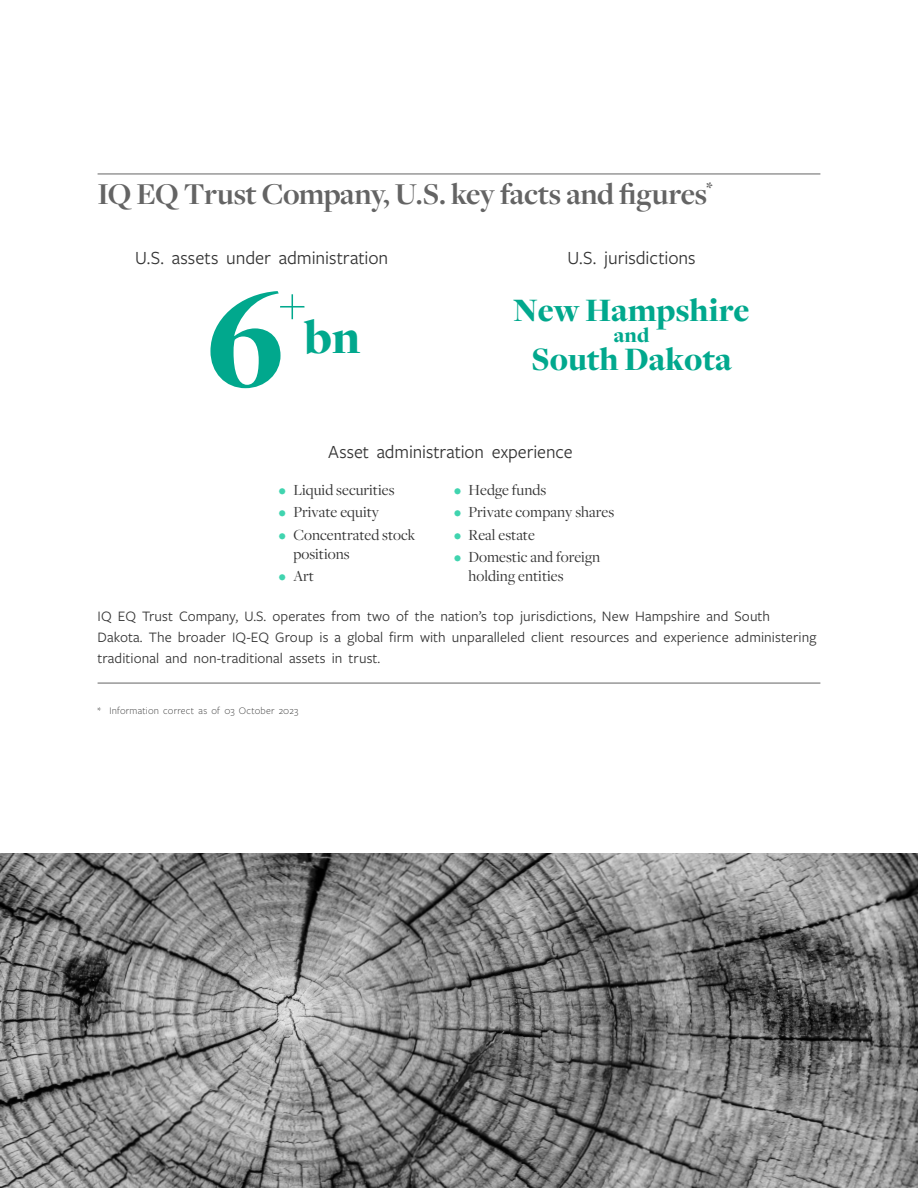
<style>
.page{position:relative;width:918px;height:1188px;background:#fff}
.page>*{position:absolute;margin:0;border:0;box-sizing:border-box;transform-origin:0 0}
.t1{font:900 142.05px "Freight Disp Pro";color:#01a88d}
.t2{font:900 59.1px "Freight Disp Pro";color:#01a88d}
.t3{font:900 50.1px "Freight Disp Pro";color:#01a88d}
.t4{font:900 34.05px "Freight Disp Pro";color:#01a88d}
.t5{font:700 31.5px "Freight Disp Pro";letter-spacing:-.015em;color:#646464}
.t6{font:900 21.75px "Freight Disp Pro";color:#01a88d}
.t7{font:19.2px "Freight Sans Pro";letter-spacing:-.005em;color:#333}
.t8{font:16.05px/19.2px "Freight Disp Pro";color:#333}
.t9{font:15px/21px "Freight Sans Pro";letter-spacing:.005em;color:#333}
.t10{font:300 10.5px "Freight Sans Pro";letter-spacing:.015em;color:#333}
.s1{color:#40d4af}
</style>
<div class="page">
<img style="left:0;top:853px;width:918px;height:335px">
<hr style="left:98px;top:174px;width:722px;height:1px;background:#646464">
<hr style="left:98px;top:683px;width:722px;height:1px;background:#646464">
<h3 class="t5" style="left:98px;top:173px;width:617px">IQ EQ Trust Company, U.S. key facts and figures<sup>*</sup></h3>
<p class="t7" style="left:135px;top:245px;width:255px">U.S. assets under administration</p>
<p class="t7" style="left:567px;top:245px;width:130px">U.S. jurisdictions</p>
<h1 class="t1" style="left:206px;top:247px;width:80px">6</h1>
<h2 class="t2" style="left:279px;top:263px;width:28px">+</h2>
<h3 class="t4" style="left:514px;top:287px;width:237px">New Hampshire</h3>
<h3 class="t3" style="left:304px;top:303px;width:58px">bn</h3>
<h3 class="t6" style="left:614px;top:320px;width:37px">and</h3>
<h3 class="t4" style="left:531px;top:336px;width:202px">South Dakota</h3>
<p class="t7" style="left:328px;top:439px;width:246px">Asset administration experience</p>
<p class="t8" style="left:279px;top:480px;width:117px"><span class="s1">•</span> Liquid securities</p>
<p class="t8" style="left:279px;top:502px;width:102px"><span class="s1">•</span> Private equity</p>
<p class="t8" style="left:293px;top:525px;width:123px;text-indent:-14px"><span class="s1">•</span> Concentrated stock positions</p>
<p class="t8" style="left:279px;top:566px;width:37px"><span class="s1">•</span> Art</p>
<p class="t8" style="left:454px;top:480px;width:94px"><span class="s1">•</span> Hedge funds</p>
<p class="t8" style="left:454px;top:502px;width:162px"><span class="s1">•</span> Private company shares</p>
<p class="t8" style="left:454px;top:525px;width:82px"><span class="s1">•</span> Real estate</p>
<p class="t8" style="left:469px;top:547px;width:133px;text-indent:-14px"><span class="s1">•</span> Domestic and foreign holding entities</p>
<p class="t9" style="left:98px;top:605px;width:720px">IQ EQ Trust Company, U.S. operates from two of the nation’s top jurisdictions, New Hampshire and South<br>Dakota. The broader IQ-EQ Group is a global firm with unparalleled client resources and experience administering traditional and non-traditional assets in trust.</p>
<p class="t10" style="left:98px;top:703px;width:202px">* Information correct as of 03 October 2023</p>
</div>
